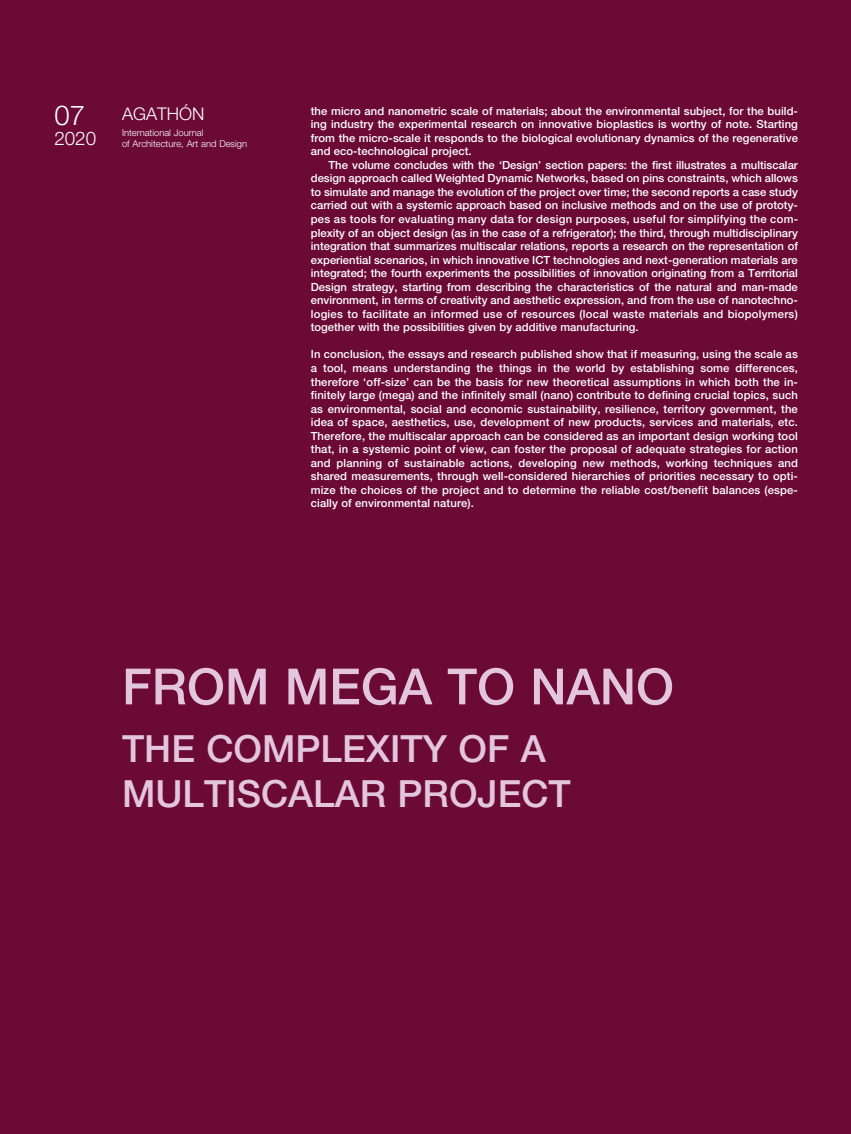
<style>
.page{position:relative;width:851px;height:1134px;background:#fff}
.page>*{position:absolute;margin:0;border:0;box-sizing:border-box;transform-origin:0 0}
.t1{font:500 50px "Helvetica Neue LT Std";color:#e3c5de}
.t2{font:500 37.5px/45px "Helvetica Neue LT Std";color:#e3c5de}
.t3{font:300 27.5px "Helvetica Neue LT Std";color:#fff}
.t4{font:300 18.75px "Helvetica Neue LT Std";color:#fff}
.t5{font:300 17.5px "Helvetica Neue LT Std";color:#fff}
.t6{font:500 11.25px/13.5px "Helvetica Neue LT Std";letter-spacing:.005em;color:#fff;text-align:justify}
.t7{font:300 9.38px/11.2px "Helvetica Neue LT Std";color:#fff}
</style>
<div class="page">
<div style="left:0;top:0;width:850px;height:1134px;background:#6c0a36"></div>
<h3 class="t3" style="left:54px;top:105px;width:32px">07</h3>
<h3 class="t4" style="left:54px;top:132px;width:43px">2020</h3>
<h3 class="t5" style="left:122px;top:108px;width:84px">AGATHÓN</h3>
<p class="t7" style="left:122px;top:128px;width:127px">International Journal<br>of Architecture, Art and Design</p>
<p class="t6" style="left:311px;top:105px;width:488px">the micro and nanometric scale of materials; about the environmental subject, for the build&shy;ing industry the experimental research on innovative bioplastics is worthy of note. Starting from the micro-scale it responds to the biological evolutionary dynamics of the regenerative and eco-technological project.</p>
<p class="t6" style="left:311px;top:159px;width:488px;text-indent:18px">The volume concludes with the ‘Design’ section papers: the first illustrates a multiscalar design approach called Weighted Dynamic Networks, based on pins constraints, which allows to simulate and manage the evolution of the project over time; the second reports a case study carried out with a systemic approach based on inclusive methods and on the use of prototy&shy;pes as tools for evaluating many data for design purposes, useful for simplifying the com&shy;plexity of an object design (as in the case of a refrigerator); the third, through multidisciplinary integration that summarizes multiscalar relations, reports a research on the representation of experiential scenarios, in which innovative ICT technologies and next-generation materials are integrated; the fourth experiments the possibilities of innovation originating from a Territorial Design strategy, starting from describing the characteristics of the natural and man-made environment, in terms of creativity and aesthetic expression, and from the use of nanotechno&shy;logies to facilitate an informed use of resources (local waste materials and biopolymers) together with the possibilities given by additive manufacturing.</p>
<p class="t6" style="left:311px;top:349px;width:488px">In conclusion, the essays and research published show that if measuring, using the scale as a tool, means understanding the things in the world by establishing some differences, therefore ‘off-size’ can be the basis for new theoretical assumptions in which both the in&shy;finitely large (mega) and the infinitely small (nano) contribute to defining crucial topics, such as environmental, social and economic sustainability, resilience, territory government, the idea of space, aesthetics, use, development of new products, services and materials, etc.<br>Therefore, the multiscalar approach can be considered as an important design working tool that, in a systemic point of view, can foster the proposal of adequate strategies for action and planning of sustainable actions, developing new methods, working techniques and shared measurements, through well-considered hierarchies of priorities necessary to opti&shy;mize the choices of the project and to determine the reliable cost/benefit balances (espe&shy;cially of environmental nature).</p>
<h1 class="t1" style="left:122px;top:669px;width:553px">FROM MEGA TO NANO</h1>
<h2 class="t2" style="left:122px;top:729px;width:450px">THE COMPLEXITY OF A<br>MULTISCALAR PROJECT</h2>
</div>
